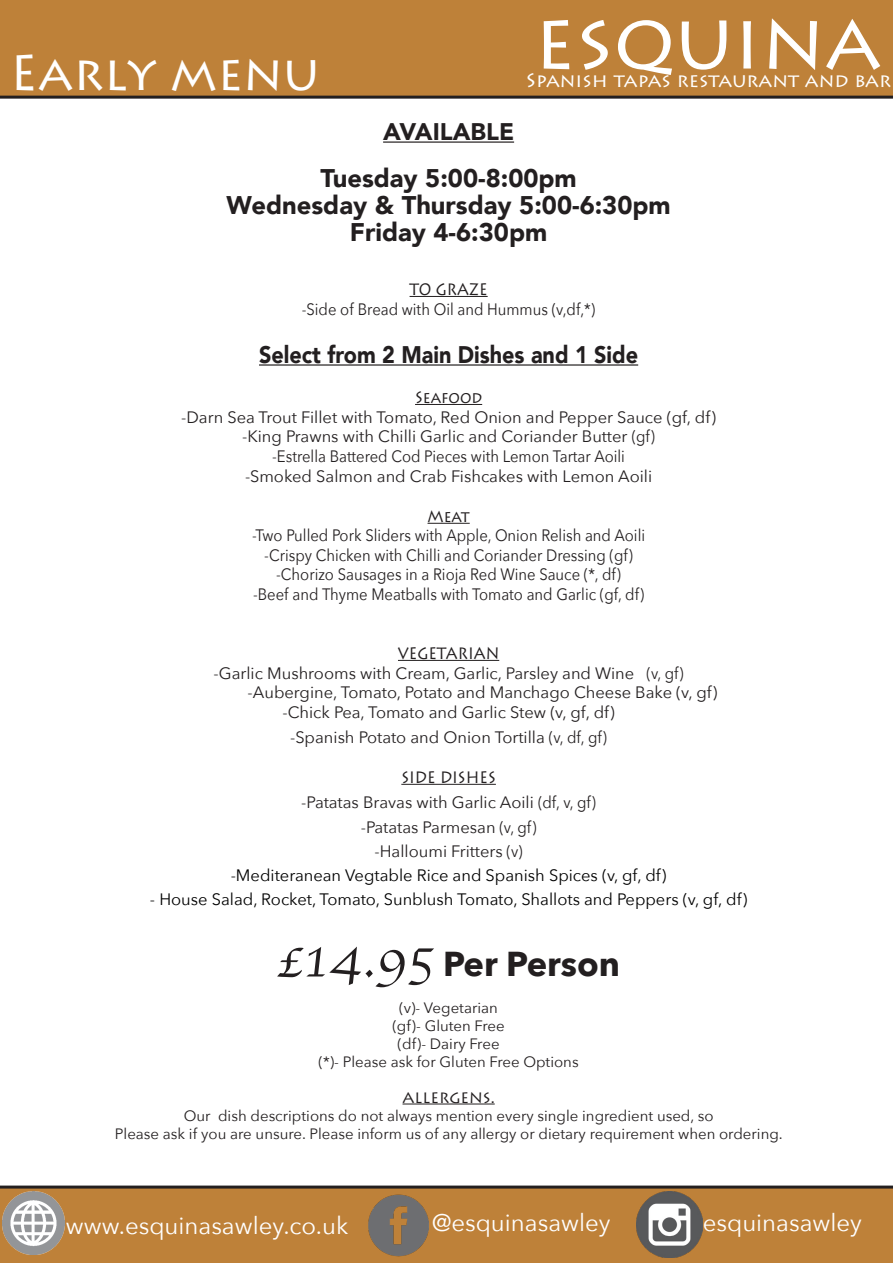
<style>
.page{position:relative;width:893px;height:1263px;background:#fff}
.page>*{position:absolute;margin:0;border:0;box-sizing:border-box;transform-origin:0 0}
.t1{font:79.5px "Lithos Pro";color:#fff}
.t2{font:49.5px "Lithos Pro";color:#fff}
.t3{font:700 34.5px "Avenir Next";color:#231f20}
.t4{font:900 25.5px "Avenir";color:#231f20}
.t5{font:24px "Avenir Next";color:#fff}
.t6{font:900 24px "Avenir";color:#231f20;scale:.9 1}
.t7{font:900 24px "Avenir";color:#231f20}
.t8{font:19.5px "Lithos Pro";color:#fff}
.t9{font:16.5px "Avenir Next";color:#231f20}
.t10{font:16.5px "Avenir Next";color:#231f20;scale:.9 1}
.t11{font:16.5px "Avenir Next";color:#000}
.t12{font:16.5px "Lithos Pro";color:#231f20;scale:.9 1}
.t13{font:15px "Avenir Next";color:#231f20}
.t14{font:15px "Lithos Pro";color:#231f20}
.s1{color:#fff}
.s2{font-family:"Apple Chancery";font-weight:400;font-size:57px}
</style>
<div class="page">
<div style="left:0;top:1186px;width:893px;height:77px;background:#be8139"></div>
<div style="left:0;top:0;width:893px;height:96px;background:#be8139"></div>
<hr style="left:0;top:96px;width:893px;height:3px;background:#231f20">
<hr style="left:0;top:1185px;width:893px;height:3px;background:#231f20">
<img style="left:637px;top:1191px;width:66px;height:67px">
<img style="left:368px;top:1194px;width:61px;height:62px">
<img style="left:3px;top:1192px;width:62px;height:62px">
<hr style="left:383px;top:141px;width:131px;height:2px;background:#231f20">
<hr style="left:410px;top:296px;width:78px;height:1px;background:#231f20">
<hr style="left:259px;top:364px;width:379px;height:2px;background:#231f20">
<hr style="left:415px;top:404px;width:67px;height:1px;background:#231f20">
<hr style="left:427px;top:523px;width:43px;height:1px;background:#231f20">
<hr style="left:398px;top:660px;width:101px;height:1px;background:#231f20">
<hr style="left:401px;top:784px;width:95px;height:1px;background:#231f20">
<hr style="left:402px;top:1103px;width:93px;height:1px;background:#231f20">
<p class="t2" style="left:10px;top:44px;width:311px">Early menu</p>
<p class="t1" style="left:533px;top:-5px;width:349px">esquina</p>
<p class="t8" style="left:526px;top:69px;width:367px">Spanish tapas restaurant and bar</p>
<p class="t7" style="left:383px;top:111px;width:132px">AVAILABLE</p>
<p class="t4" style="left:320px;top:156px;width:258px">Tuesday 5:00-8:00pm</p>
<p class="t4" style="left:226px;top:183px;width:446px">Wednesday &amp; Thursday 5:00-6:30pm</p>
<p class="t4" style="left:350px;top:210px;width:199px">Friday 4-6:30pm</p>
<p class="t12" style="left:410px;top:280px;width:88px">TO GRAZE</p>
<p class="t10" style="left:302px;top:295px;width:327px">-Side of Bread with Oil and Hummus (v,df,*)</p>
<p class="t6" style="left:259px;top:334px;width:423px">Select from 2 Main Dishes and 1 Side</p>
<p class="t12" style="left:415px;top:388px;width:76px">Seafood</p>
<p class="t9" style="left:181px;top:403px;width:536px">-Darn Sea Trout Fillet with Tomato, Red Onion and Pepper Sauce (gf, df)</p>
<p class="t9" style="left:242px;top:423px;width:414px">-King Prawns with Chilli Garlic and Coriander Butter (gf)</p>
<p class="t10" style="left:272px;top:442px;width:393px">-Estrella Battered Cod Pieces with Lemon Tartar Aoili</p>
<p class="t9" style="left:245px;top:462px;width:409px">-Smoked Salmon and Crab Fishcakes with Lemon Aoili</p>
<p class="t12" style="left:427px;top:506px;width:48px">Meat</p>
<p class="t10" style="left:252px;top:521px;width:438px">-Two Pulled Pork Sliders with Apple, Onion Relish and Aoili</p>
<p class="t10" style="left:264px;top:541px;width:411px">-Crispy Chicken with Chilli and Coriander Dressing (gf)</p>
<p class="t10" style="left:276px;top:560px;width:385px">-Chorizo Sausages in a Rioja Red Wine Sauce (*, df)</p>
<p class="t10" style="left:253px;top:580px;width:436px">-Beef and Thyme Meatballs with Tomato and Garlic (gf, df)</p>
<p class="t12" style="left:398px;top:643px;width:114px">VEGETARIAN</p>
<p class="t9" style="left:214px;top:659px;width:472px">-Garlic Mushrooms with Cream, Garlic, Parsley and Wine (v, gf)</p>
<p class="t9" style="left:248px;top:678px;width:476px">-Aubergine, Tomato, Potato and Manchago Cheese Bake (v, gf)<span class="s1">.</span></p>
<p class="t9" style="left:282px;top:698px;width:334px">-Chick Pea, Tomato and Garlic Stew (v, gf, df)</p>
<p class="t9" style="left:290px;top:723px;width:318px">-Spanish Potato and Onion Tortilla (v, df, gf)</p>
<p class="t12" style="left:401px;top:767px;width:107px">SIDE DISHES</p>
<p class="t9" style="left:301px;top:788px;width:296px">-Patatas Bravas with Garlic Aoili (df, v, gf)</p>
<p class="t9" style="left:361px;top:813px;width:177px">-Patatas Parmesan (v, gf)</p>
<p class="t9" style="left:374px;top:837px;width:150px">-Halloumi Fritters (v)</p>
<p class="t11" style="left:231px;top:861px;width:437px">-Mediteranean Vegtable Rice and Spanish Spices (v, gf, df)</p>
<p class="t11" style="left:150px;top:885px;width:599px">- House Salad, Rocket, Tomato, Sunblush Tomato, Shallots and Peppers (v, gf, df)</p>
<p class="t3" style="left:277px;top:934px;width:345px"><span class="s2">£14.95</span> Per Person</p>
<p class="t13" style="left:399px;top:994px;width:100px">(v)- Vegetarian</p>
<p class="t13" style="left:392px;top:1012px;width:114px">(gf)- Gluten Free</p>
<p class="t13" style="left:398px;top:1030px;width:103px">(df)- Dairy Free</p>
<p class="t13" style="left:319px;top:1048px;width:262px">(*)- Please ask for Gluten Free Options</p>
<p class="t14" style="left:402px;top:1089px;width:94px">ALLERGENS.</p>
<p class="t13" style="left:184px;top:1102px;width:531px">Our dish descriptions do not always mention every single ingredient used, so</p>
<p class="t13" style="left:115px;top:1120px;width:669px">Please ask if you are unsure. Please inform us of any allergy or dietary requirement when ordering.</p>
<p class="t5" style="left:66px;top:1205px;width:284px">www.esquinasawley.co.uk</p>
<p class="t5" style="left:432px;top:1202px;width:180px">@esquinasawley</p>
<p class="t5" style="left:703px;top:1202px;width:161px">esquinasawley</p>
</div>
